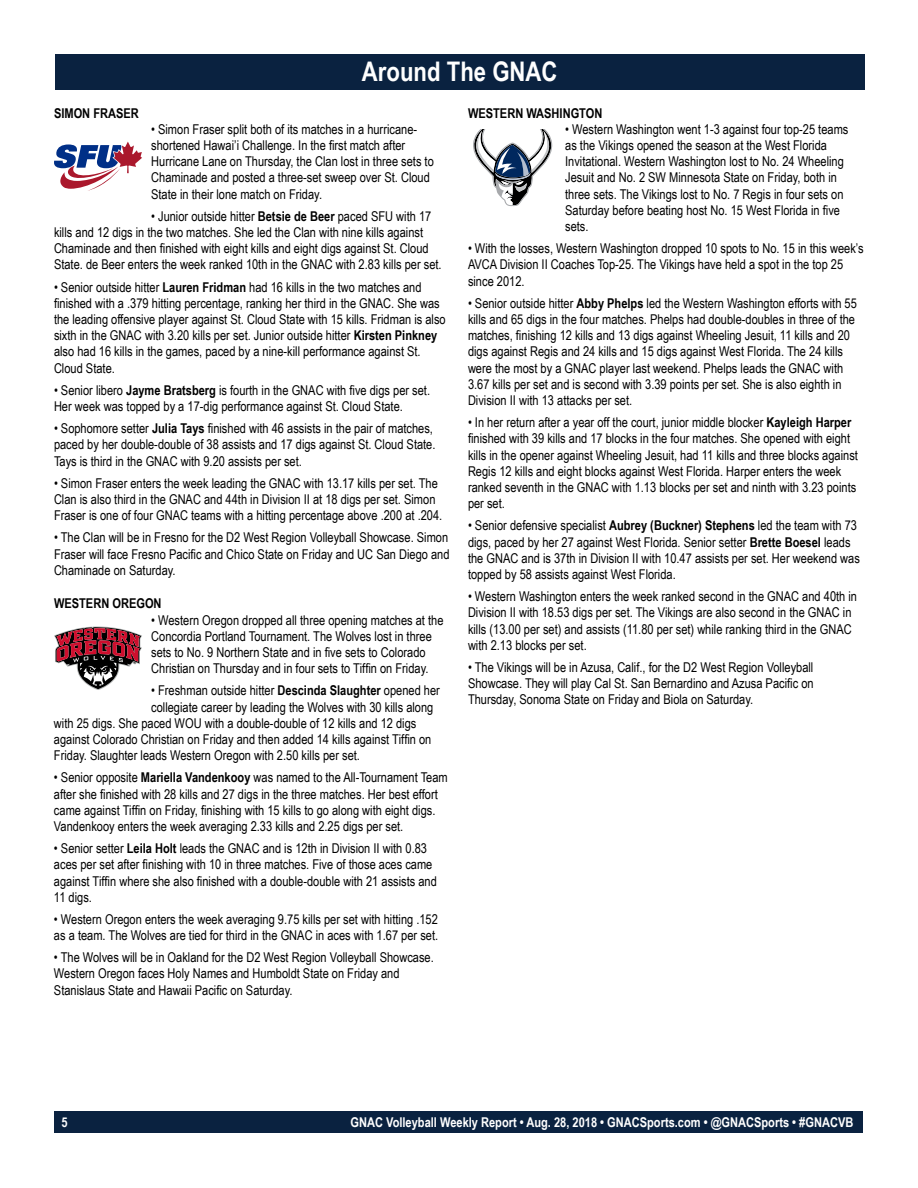
<style>
.page{position:relative;width:918px;height:1188px;background:#fff}
.page>*{position:absolute;margin:0;border:0;box-sizing:border-box;transform-origin:0 0}
.t1{font:700 27px "Arial Narrow";color:#fff}
.t2{font:13.5px/16.2px "Arial Narrow";color:#000}
.t3{font:700 13.5px "Arial Narrow";color:#fff}
.t4{font:700 13.5px "Arial Narrow";color:#000}
.s1{font-weight:700}
</style>
<div class="page">
<div style="left:55px;top:1111px;width:808px;height:22px;background:#0a2240"></div>
<div style="left:55px;top:54px;width:810px;height:36px;background:#0a2240"></div>
<svg style="left:54px;top:142px;width:88px;height:49px"></svg>
<svg style="left:54px;top:626px;width:88px;height:64px"></svg>
<svg style="left:473px;top:130px;width:80px;height:76px"></svg>
<h1 class="t1" style="left:362px;top:51px;width:197px">Around The GNAC</h1>
<p class="t4" style="left:54px;top:103px;width:86px">SIMON FRASER</p>
<p class="t2" style="left:151px;top:120px;width:284px">• Simon Fraser split both of its matches in a hurricane&shy;shortened Hawai’i Challenge. In the first match after Hurricane Lane on Thursday, the Clan lost in three sets to Chaminade and posted a three-set sweep over St. Cloud State in their lone match on Friday.</p>
<p class="t2" style="left:54px;top:207px;width:389px;text-indent:97px">• Junior outside hitter <span class="s1">Betsie de Beer</span> paced SFU with 17 kills and 12 digs in the two matches. She led the Clan with nine kills against Chaminade and then finished with eight kills and eight digs against St. Cloud State. de Beer enters the week ranked 10th in the GNAC with 2.83 kills per set.</p>
<p class="t2" style="left:54px;top:278px;width:393px">• Senior outside hitter <span class="s1">Lauren Fridman</span> had 16 kills in the two matches and finished with a .379 hitting percentage, ranking her third in the GNAC. She was the leading offensive player against St. Cloud State with 15 kills. Fridman is also sixth in the GNAC with 3.20 kills per set. Junior outside hitter <span class="s1">Kirsten Pinkney </span>also had 16 kills in the games, paced by a nine-kill performance against St.<br>Cloud State.</p>
<p class="t2" style="left:54px;top:381px;width:378px">• Senior libero <span class="s1">Jayme Bratsberg</span> is fourth in the GNAC with five digs per set.<br>Her week was topped by a 17-dig performance against St. Cloud State.</p>
<p class="t2" style="left:54px;top:420px;width:383px">• Sophomore setter <span class="s1">Julia Tays</span> finished with 46 assists in the pair of matches, paced by her double-double of 38 assists and 17 digs against St. Cloud State.<br>Tays is third in the GNAC with 9.20 assists per set.</p>
<p class="t2" style="left:54px;top:474px;width:390px">• Simon Fraser enters the week leading the GNAC with 13.17 kills per set. The<br>Clan is also third in the GNAC and 44th in Division II at 18 digs per set. Simon<br>Fraser is one of four GNAC teams with a hitting percentage above .200 at .204.</p>
<p class="t2" style="left:54px;top:529px;width:397px;text-align:justify">• The Clan will be in Fresno for the D2 West Region Volleyball Showcase. Simon Fraser will face Fresno Pacific and Chico State on Friday and UC San Diego and Chaminade on Saturday.</p>
<p class="t4" style="left:54px;top:593px;width:109px">WESTERN OREGON</p>
<p class="t2" style="left:151px;top:611px;width:294px">• Western Oregon dropped all three opening matches at the Concordia Portland Tournament. The Wolves lost in three sets to No. 9 Northern State and in five sets to Colorado Christian on Thursday and in four sets to Tiffin on Friday.</p>
<p class="t2" style="left:151px;top:682px;width:290px">• Freshman outside hitter <span class="s1">Descinda Slaughter</span> opened her</p>
<p class="t2" style="left:151px;top:698px;width:284px">collegiate career by leading the Wolves with 30 kills along</p>
<p class="t2" style="left:54px;top:714px;width:364px">with 25 digs. She paced WOU with a double-double of 12 kills and 12 digs</p>
<p class="t2" style="left:54px;top:731px;width:379px">against Colorado Christian on Friday and then added 14 kills against Tiffin on</p>
<p class="t2" style="left:54px;top:747px;width:308px">Friday. Slaughter leads Western Oregon with 2.50 kills per set.</p>
<p class="t2" style="left:54px;top:769px;width:395px">• Senior opposite <span class="s1">Mariella Vandenkooy</span> was named to the All-Tournament Team after she finished with 28 kills and 27 digs in the three matches. Her best effort came against Tiffin on Friday, finishing with 15 kills to go along with eight digs.<br>Vandenkooy enters the week averaging 2.33 kills and 2.25 digs per set.</p>
<p class="t2" style="left:54px;top:840px;width:384px">• Senior setter <span class="s1">Leila Holt</span> leads the GNAC and is 12th in Division II with 0.83 aces per set after finishing with 10 in three matches. Five of those aces came against Tiffin where she also finished with a double-double with 21 assists and 11 digs.</p>
<p class="t2" style="left:54px;top:911px;width:386px">• Western Oregon enters the week averaging 9.75 kills per set with hitting .152 as a team. The Wolves are tied for third in the GNAC in aces with 1.67 per set.</p>
<p class="t2" style="left:54px;top:949px;width:381px">• The Wolves will be in Oakland for the D2 West Region Volleyball Showcase.<br>Western Oregon faces Holy Names and Humboldt State on Friday and<br>Stanislaus State and Hawaii Pacific on Saturday.</p>
<p class="t4" style="left:468px;top:103px;width:136px">WESTERN WASHINGTON</p>
<p class="t2" style="left:565px;top:120px;width:285px">• Western Washington went 1-3 against four top-25 teams as the Vikings opened the season at the West Florida Invitational. Western Washington lost to No. 24 Wheeling Jesuit and No. 2 SW Minnesota State on Friday, both in three sets. The Vikings lost to No. 7 Regis in four sets on Saturday before beating host No. 15 West Florida in five sets.</p>
<p class="t2" style="left:468px;top:240px;width:397px">• With the losses, Western Washington dropped 10 spots to No. 15 in this week’s<br>AVCA Division II Coaches Top-25. The Vikings have held a spot in the top 25 since 2012.</p>
<p class="t2" style="left:468px;top:294px;width:390px">• Senior outside hitter <span class="s1">Abby Phelps</span> led the Western Washington efforts with 55 kills and 65 digs in the four matches. Phelps had double-doubles in three of the matches, finishing 12 kills and 13 digs against Wheeling Jesuit, 11 kills and 20 digs against Regis and 24 kills and 15 digs against West Florida. The 24 kills were the most by a GNAC player last weekend. Phelps leads the GNAC with 3.67 kills per set and is second with 3.39 points per set. She is also eighth in Division II with 13 attacks per set.</p>
<p class="t2" style="left:468px;top:414px;width:391px">• In her return after a year off the court, junior middle blocker <span class="s1">Kayleigh Harper </span>finished with 39 kills and 17 blocks in the four matches. She opened with eight kills in the opener against Wheeling Jesuit, had 11 kills and three blocks against Regis 12 kills and eight blocks against West Florida. Harper enters the week ranked seventh in the GNAC with 1.13 blocks per set and ninth with 3.23 points per set.</p>
<p class="t2" style="left:468px;top:517px;width:393px">• Senior defensive specialist <span class="s1">Aubrey (Buckner) Stephens</span> led the team with 73 digs, paced by her 27 against West Florida. Senior setter <span class="s1">Brette Boesel</span> leads the GNAC and is 37th in Division II with 10.47 assists per set. Her weekend was topped by 58 assists against West Florida.</p>
<p class="t2" style="left:468px;top:588px;width:391px">• Western Washington enters the week ranked second in the GNAC and 40th in Division II with 18.53 digs per set. The Vikings are also second in the GNAC in kills (13.00 per set) and assists (11.80 per set) while ranking third in the GNAC with 2.13 blocks per set.</p>
<p class="t2" style="left:468px;top:659px;width:347px;text-align:justify">• The Vikings will be in Azusa, Calif., for the D2 West Region Volleyball Showcase. They will play Cal St. San Bernardino and Azusa Pacific on Thursday, Sonoma State on Friday and Biola on Saturday.</p>
<p class="t3" style="left:61px;top:1112px;width:8px">5</p>
<p class="t3" style="left:351px;top:1112px;width:504px">GNAC Volleyball Weekly Report • Aug. 28, 2018 • GNACSports.com • @GNACSports • #GNACVB</p>
</div>
